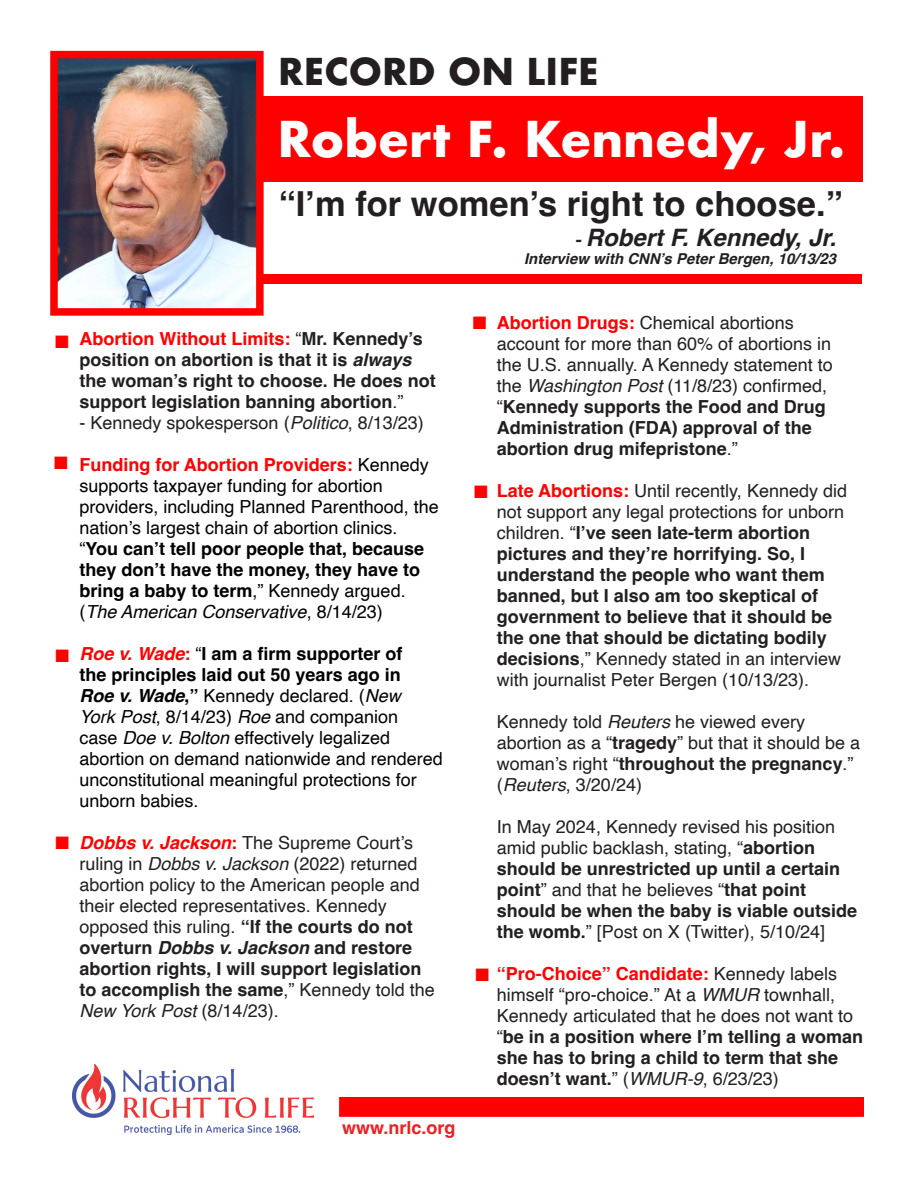
<style>
.page{position:relative;width:918px;height:1188px;background:#fff}
.page>*{position:absolute;margin:0;border:0;box-sizing:border-box;transform-origin:0 0}
.t1{font:700 48px "Futura";color:#fff}
.t2{font:700 36px "Futura";color:#231f20}
.t3{font:700 34.5px "Helvetica";color:#231f20}
.t4{font:italic 700 24px "Helvetica";color:#231f20}
.t5{font:18px/21px "Helvetica";color:#231f20}
.t6{font:18px/21px "Helvetica";color:#000}
.t7{font:700 18px/21px "Helvetica";color:#231f20}
.t8{font:700 18px "Helvetica";color:#ee1f23}
.t9{font:18px "Zapf Dingbats ITC";color:#f00}
.t10{font:italic 700 15px "Helvetica";color:#231f20}
.s1{font-size:18px}
.s2{color:#f00}
.s3{font-weight:400}
.s4{font-style:italic}
.s5{font-weight:700;color:#f00}
.s6{font-weight:700}
.s7{font-weight:700;font-style:italic;color:#f00}
.s8{font-weight:700;font-style:italic}
</style>
<div class="page">
<div style="left:55px;top:97px;width:808px;height:85px;background:#f00"></div>
<img style="left:59px;top:60px;width:196px;height:247px">
<div style="left:50px;top:51px;width:214px;height:265px;border:8px solid #f00"></div>
<img style="left:73px;top:1064px;width:241px;height:71px">
<div style="left:260px;top:274px;width:601px;height:9px;background:#f00"></div>
<div style="left:339px;top:1097px;width:525px;height:20px;background:#f00;border:2px solid #f00"></div>
<p class="t2" style="left:278px;top:46px;width:322px">RECORD ON LIFE</p>
<p class="t1" style="left:278px;top:104px;width:569px">Robert F. Kennedy, Jr.</p>
<p class="t3" style="left:279px;top:183px;width:566px">“I’m for women’s right to choose.”</p>
<p class="t4" style="left:575px;top:223px;width:263px"><span class="s1">-</span> Robert F. Kennedy, Jr.</p>
<p class="t10" style="left:524px;top:250px;width:314px">Interview with CNN’s Peter Bergen, 10/13/23</p>
<p class="t9" style="left:55px;top:334px;width:15px">■</p>
<p class="t7" style="left:80px;top:330px;width:358px"><span class="s2">Abortion Without Limits:</span> <span class="s3">“</span>Mr. Kennedy’s position on abortion is that it is <span class="s4">always </span>the woman’s right to choose. He does not support legislation banning abortion<span class="s3">.”</span></p>
<p class="t5" style="left:80px;top:413px;width:346px">- Kennedy spokesperson (<span class="s4">Politico</span>, 8/13/23)</p>
<p class="t6" style="left:80px;top:455px;width:361px"><span class="s5">Funding for Abortion Providers:</span> Kennedy supports taxpayer funding for abortion providers, including Planned Parenthood, the nation’s largest chain of abortion clinics. “<span class="s6">You can’t tell poor people that, because they don’t have the money, they have to bring a baby to term</span>,” Kennedy argued. (<span class="s4">The American Conservative</span>, 8/14/23)</p>
<p class="t6" style="left:80px;top:644px;width:365px"><span class="s7">Roe v. Wade</span><span class="s5">:</span> “<span class="s6">I am a firm supporter of<br>the principles laid out 50 years ago in<br></span><span class="s8">Roe v. Wade</span><span class="s6">,”</span> Kennedy declared. (<span class="s4">New<br>York Post</span>, 8/14/23) <span class="s4">Roe</span> and companion<br>case <span class="s4">Doe v. Bolton</span> effectively legalized abortion on demand nationwide and rendered unconstitutional meaningful protections for unborn babies.</p>
<p class="t5" style="left:80px;top:833px;width:357px"><span class="s7">Dobbs v. Jackson</span><span class="s5">:</span> The Supreme Court’s ruling in <span class="s4">Dobbs v. Jackson</span> (2022) returned abortion policy to the American people and their elected representatives. Kennedy opposed this ruling. <span class="s6">“If the courts do not overturn</span> <span class="s8">Dobbs v. Jackson</span> <span class="s6">and restore abortion rights, I will support legislation to accomplish the same</span>,” Kennedy told the <span class="s4">New York Post</span> (8/14/23).</p>
<p class="t9" style="left:54px;top:455px;width:15px">■</p>
<p class="t9" style="left:56px;top:647px;width:15px">■</p>
<p class="t9" style="left:56px;top:834px;width:15px">■</p>
<p class="t8" style="left:342px;top:1117px;width:115px">www.nrlc.org</p>
<p class="t9" style="left:473px;top:315px;width:15px">■</p>
<p class="t5" style="left:497px;top:312px;width:337px"><span class="s5">Abortion Drugs:</span> Chemical abortions account for more than 60% of abortions in the U.S. annually. A Kennedy statement to the <span class="s4">Washington Post</span> (11/8/23) confirmed, “<span class="s6">Kennedy supports the Food and Drug Administration (FDA) approval of the abortion drug mifepristone</span>.”</p>
<p class="t7" style="left:497px;top:482px;width:352px"><span class="s2">Late Abortions:</span> <span class="s3">Until recently, Kennedy did not support any legal protections for unborn children. “</span>I’ve seen late-term abortion pictures and they’re horrifying. So, I understand the people who want them banned, but I also am too skeptical of government to believe that it should be the one that should be dictating bodily decisions<span class="s3">,” Kennedy stated in an interview with journalist Peter Bergen (10/13/23).</span></p>
<p class="t5" style="left:497px;top:711px;width:365px">Kennedy told <span class="s4">Reuters</span> he viewed every abortion as a “<span class="s6">tragedy</span>” but that it should be a woman’s right “<span class="s6">throughout the pregnancy</span>.” (<span class="s4">Reuters</span>, 3/20/24)</p>
<p class="t5" style="left:497px;top:816px;width:362px">In May 2024, Kennedy revised his position amid public backlash, stating, “<span class="s6">abortion should be unrestricted up until a certain point</span>” and that he believes “<span class="s6">that point should be when the baby is viable outside the womb.</span>” [Post on X (Twitter), 5/10/24]</p>
<p class="t5" style="left:497px;top:963px;width:368px;text-indent:-22px"><span class="s2">■</span> <span class="s5">“Pro-Choice” Candidate:</span> Kennedy labels himself “pro-choice.” At a <span class="s4">WMUR</span> townhall, Kennedy articulated that he does not want to “<span class="s6">be in a position where I’m telling a woman she has to bring a child to term that she doesn’t want.</span>” (<span class="s4">WMUR-9</span>, 6/23/23)</p>
<p class="t9" style="left:474px;top:483px;width:15px">■</p>
</div>
